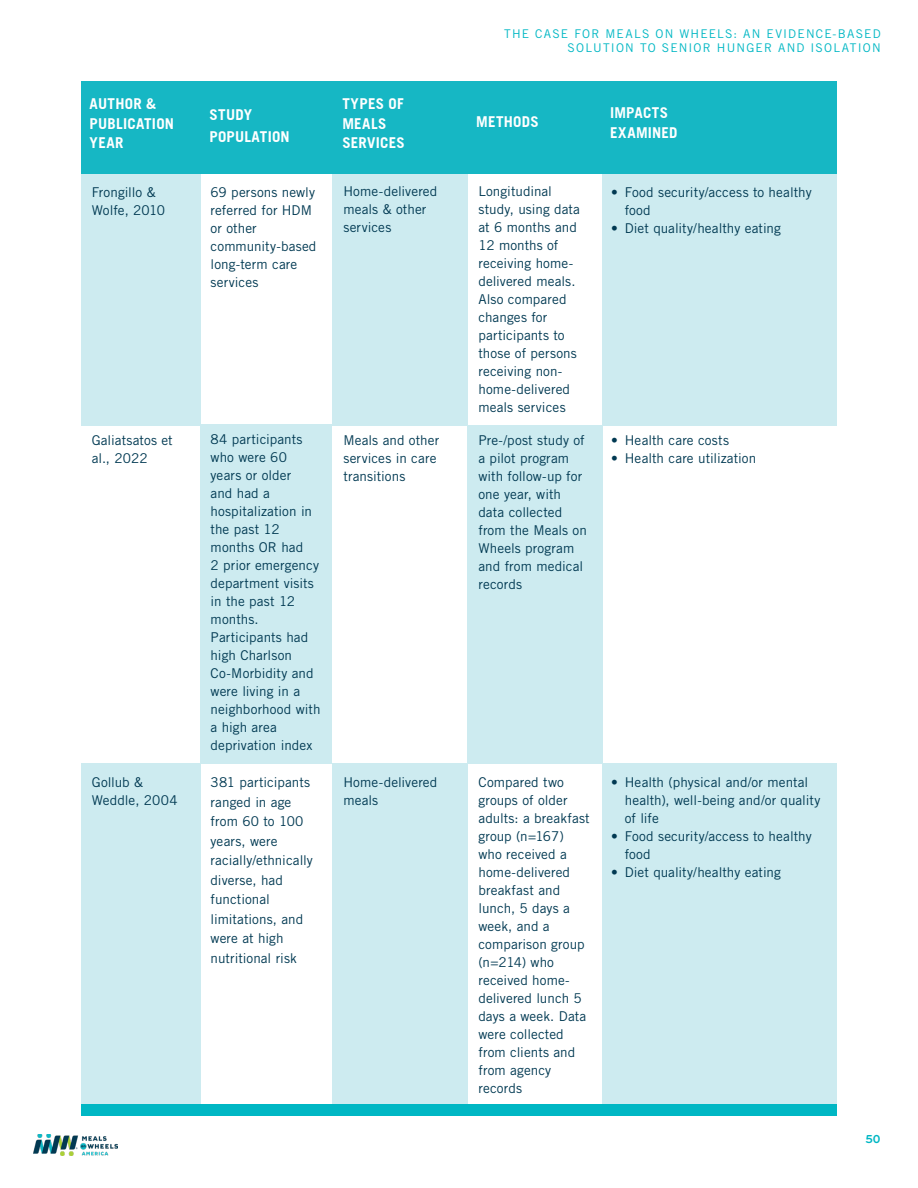
<style>
.page{position:relative;width:918px;height:1188px;background:#fff}
.page>*{position:absolute;margin:0;border:0;box-sizing:border-box;transform-origin:0 0}
.Paragraph_Style_1{font:700 15px/19.5px "Trade Gothic";letter-spacing:.015em;color:#fff}
.t1{font:700 15px "Trade Gothic";letter-spacing:.015em;color:#fff}
.for_the_graphics{font:13.5px/18px "Trade Gothic LT Std";letter-spacing:.005em;color:#003952}
.t2{font:12px/14.4px "Trade Gothic LT Std";letter-spacing:.1em;color:#00b7c4;text-align:right}
.t3{font:700 12px "Bryant";color:#00b7c4}
</style>
<div class="page">
<img style="left:33px;top:1134px;width:84px;height:22px">
<div style="left:81px;top:173px;width:119px;height:253px;background:#cdebf0"></div>
<div style="left:81px;top:764px;width:119px;height:343px;background:#cdebf0"></div>
<div style="left:332px;top:173px;width:136px;height:253px;background:#cdebf0"></div>
<div style="left:332px;top:764px;width:136px;height:343px;background:#cdebf0"></div>
<div style="left:201px;top:425px;width:131px;height:339px;background:#cdebf0"></div>
<div style="left:468px;top:425px;width:135px;height:339px;background:#cdebf0"></div>
<div style="left:603px;top:173px;width:234px;height:253px;background:#cdebf0"></div>
<div style="left:603px;top:764px;width:234px;height:343px;background:#cdebf0"></div>
<div style="left:81px;top:81px;width:756px;height:92px;background:#16b7c4"></div>
<div style="left:81px;top:1104px;width:756px;height:12px;background:#00b7c4"></div>
<p class="Paragraph_Style_1" style="left:90px;top:94px;width:86px">AUTHOR &amp;<br>PUBLICATION<br>YEAR</p>
<p class="Paragraph_Style_1" style="left:210px;top:105px;width:44px">STUDY</p>
<p class="Paragraph_Style_1" style="left:342px;top:94px;width:64px">TYPES OF<br>MEALS<br>SERVICES</p>
<p class="t1" style="left:210px;top:127px;width:82px">POPULATION</p>
<p class="for_the_graphics" style="left:92px;top:183px;width:65px">Frongillo &amp;</p>
<p class="for_the_graphics" style="left:92px;top:201px;width:75px">Wolfe, 2010</p>
<p class="for_the_graphics" style="left:211px;top:183px;width:106px">69 persons newly</p>
<p class="for_the_graphics" style="left:211px;top:201px;width:103px">referred for HDM</p>
<p class="for_the_graphics" style="left:211px;top:219px;width:48px">or other</p>
<p class="for_the_graphics" style="left:211px;top:237px;width:107px">community-based</p>
<p class="for_the_graphics" style="left:211px;top:255px;width:88px">long-term care</p>
<p class="for_the_graphics" style="left:211px;top:273px;width:50px">services</p>
<p class="for_the_graphics" style="left:343px;top:182px;width:95px">Home-delivered</p>
<p class="for_the_graphics" style="left:343px;top:200px;width:84px">meals &amp; other</p>
<p class="for_the_graphics" style="left:343px;top:218px;width:50px">services</p>
<p class="for_the_graphics" style="left:92px;top:431px;width:83px">Galiatsatos et</p>
<p class="for_the_graphics" style="left:92px;top:449px;width:57px">al., 2022</p>
<p class="for_the_graphics" style="left:92px;top:774px;width:53px">Gollub &amp;</p>
<p class="for_the_graphics" style="left:92px;top:791px;width:87px">Weddle, 2004</p>
<p class="for_the_graphics" style="left:211px;top:430px;width:94px">84 participants</p>
<p class="for_the_graphics" style="left:211px;top:448px;width:78px">who were 60</p>
<p class="for_the_graphics" style="left:211px;top:466px;width:82px">years or older</p>
<p class="for_the_graphics" style="left:211px;top:484px;width:61px">and had a</p>
<p class="for_the_graphics" style="left:211px;top:502px;width:103px">hospitalization in</p>
<p class="for_the_graphics" style="left:211px;top:520px;width:71px">the past 12</p>
<p class="for_the_graphics" style="left:211px;top:538px;width:94px">months OR had</p>
<p class="for_the_graphics" style="left:211px;top:556px;width:110px">2 prior emergency</p>
<p class="for_the_graphics" style="left:211px;top:574px;width:105px">department visits</p>
<p class="for_the_graphics" style="left:211px;top:592px;width:86px">in the past 12</p>
<p class="for_the_graphics" style="left:211px;top:610px;width:50px">months.</p>
<p class="for_the_graphics" style="left:211px;top:628px;width:99px">Participants had</p>
<p class="for_the_graphics" style="left:211px;top:646px;width:83px">high Charlson</p>
<p class="for_the_graphics" style="left:211px;top:664px;width:105px">Co-Morbidity and</p>
<p class="for_the_graphics" style="left:211px;top:682px;width:91px">were living in a</p>
<p class="for_the_graphics" style="left:211px;top:700px;width:111px">neighborhood with</p>
<p class="for_the_graphics" style="left:211px;top:718px;width:68px">a high area</p>
<p class="for_the_graphics" style="left:211px;top:736px;width:103px">deprivation index</p>
<p class="for_the_graphics" style="left:211px;top:773px;width:101px">381 participants</p>
<p class="for_the_graphics" style="left:211px;top:793px;width:82px">ranged in age</p>
<p class="for_the_graphics" style="left:211px;top:812px;width:94px">from 60 to 100</p>
<p class="for_the_graphics" style="left:211px;top:832px;width:68px">years, were</p>
<p class="for_the_graphics" style="left:211px;top:851px;width:104px">racially/ethnically</p>
<p class="for_the_graphics" style="left:211px;top:871px;width:74px">diverse, had</p>
<p class="for_the_graphics" style="left:211px;top:890px;width:61px">functional</p>
<p class="for_the_graphics" style="left:211px;top:910px;width:94px">limitations, and</p>
<p class="for_the_graphics" style="left:211px;top:929px;width:74px">were at high</p>
<p class="for_the_graphics" style="left:211px;top:949px;width:88px">nutritional risk</p>
<p class="for_the_graphics" style="left:343px;top:431px;width:97px">Meals and other</p>
<p class="for_the_graphics" style="left:343px;top:449px;width:95px">services in care</p>
<p class="for_the_graphics" style="left:343px;top:467px;width:63px">transitions</p>
<p class="for_the_graphics" style="left:343px;top:773px;width:95px">Home-delivered</p>
<p class="for_the_graphics" style="left:343px;top:791px;width:36px">meals</p>
<p class="t2" style="left:504px;top:26px;width:378px">THE CASE FOR MEALS ON WHEELS: AN EVIDENCE-BASED<br>SOLUTION TO SENIOR HUNGER AND ISOLATION</p>
<p class="Paragraph_Style_1" style="left:476px;top:112px;width:64px">METHODS</p>
<p class="Paragraph_Style_1" style="left:610px;top:103px;width:69px">IMPACTS<br>EXAMINED</p>
<p class="for_the_graphics" style="left:478px;top:182px;width:75px">Longitudinal</p>
<p class="for_the_graphics" style="left:478px;top:200px;width:103px">study, using data</p>
<p class="for_the_graphics" style="left:478px;top:218px;width:100px">at 6 months and</p>
<p class="for_the_graphics" style="left:478px;top:236px;width:82px">12 months of</p>
<p class="for_the_graphics" style="left:478px;top:254px;width:96px">receiving home-</p>
<p class="for_the_graphics" style="left:478px;top:272px;width:99px">delivered meals.</p>
<p class="for_the_graphics" style="left:478px;top:290px;width:90px">Also compared</p>
<p class="for_the_graphics" style="left:478px;top:308px;width:70px">changes for</p>
<p class="for_the_graphics" style="left:478px;top:326px;width:88px">participants to</p>
<p class="for_the_graphics" style="left:478px;top:344px;width:100px">those of persons</p>
<p class="for_the_graphics" style="left:478px;top:362px;width:85px">receiving non-</p>
<p class="for_the_graphics" style="left:478px;top:380px;width:93px">home-delivered</p>
<p class="for_the_graphics" style="left:478px;top:398px;width:89px">meals services</p>
<p class="for_the_graphics" style="left:478px;top:431px;width:108px">Pre-/post study of</p>
<p class="for_the_graphics" style="left:478px;top:449px;width:92px">a pilot program</p>
<p class="for_the_graphics" style="left:478px;top:467px;width:105px">with follow-up for</p>
<p class="for_the_graphics" style="left:478px;top:485px;width:84px">one year, with</p>
<p class="for_the_graphics" style="left:478px;top:503px;width:85px">data collected</p>
<p class="for_the_graphics" style="left:478px;top:521px;width:110px">from the Meals on</p>
<p class="for_the_graphics" style="left:478px;top:539px;width:97px">Wheels program</p>
<p class="for_the_graphics" style="left:478px;top:557px;width:106px">and from medical</p>
<p class="for_the_graphics" style="left:478px;top:575px;width:45px">records</p>
<p class="for_the_graphics" style="left:625px;top:183px;width:188px;text-indent:-14px">• Food security/access to healthy food</p>
<p class="for_the_graphics" style="left:611px;top:219px;width:171px">• Diet quality/healthy eating</p>
<p class="for_the_graphics" style="left:611px;top:431px;width:119px">• Health care costs</p>
<p class="for_the_graphics" style="left:611px;top:449px;width:147px">• Health care utilization</p>
<p class="for_the_graphics" style="left:478px;top:773px;width:87px">Compared two</p>
<p class="for_the_graphics" style="left:478px;top:791px;width:91px">groups of older</p>
<p class="for_the_graphics" style="left:478px;top:809px;width:113px">adults: a breakfast</p>
<p class="for_the_graphics" style="left:478px;top:827px;width:87px">group (n=167)</p>
<p class="for_the_graphics" style="left:478px;top:845px;width:90px">who received a</p>
<p class="for_the_graphics" style="left:478px;top:863px;width:93px">home-delivered</p>
<p class="for_the_graphics" style="left:478px;top:881px;width:83px">breakfast and</p>
<p class="for_the_graphics" style="left:478px;top:899px;width:93px">lunch, 5 days a</p>
<p class="for_the_graphics" style="left:478px;top:917px;width:73px">week, and a</p>
<p class="for_the_graphics" style="left:478px;top:935px;width:108px">comparison group</p>
<p class="for_the_graphics" style="left:478px;top:953px;width:77px">(n=214) who</p>
<p class="for_the_graphics" style="left:478px;top:971px;width:93px">received home-</p>
<p class="for_the_graphics" style="left:478px;top:989px;width:105px">delivered lunch 5</p>
<p class="for_the_graphics" style="left:478px;top:1007px;width:109px">days a week. Data</p>
<p class="for_the_graphics" style="left:478px;top:1025px;width:87px">were collected</p>
<p class="for_the_graphics" style="left:478px;top:1043px;width:98px">from clients and</p>
<p class="for_the_graphics" style="left:478px;top:1061px;width:74px">from agency</p>
<p class="for_the_graphics" style="left:478px;top:1079px;width:45px">records</p>
<p class="for_the_graphics" style="left:625px;top:773px;width:197px;text-indent:-14px">• Health (physical and/or mental health), well-being and/or quality of life</p>
<p class="for_the_graphics" style="left:625px;top:827px;width:188px;text-indent:-14px">• Food security/access to healthy food</p>
<p class="for_the_graphics" style="left:611px;top:863px;width:171px">• Diet quality/healthy eating</p>
<p class="t3" style="left:865px;top:1132px;width:17px">50</p>
</div>
